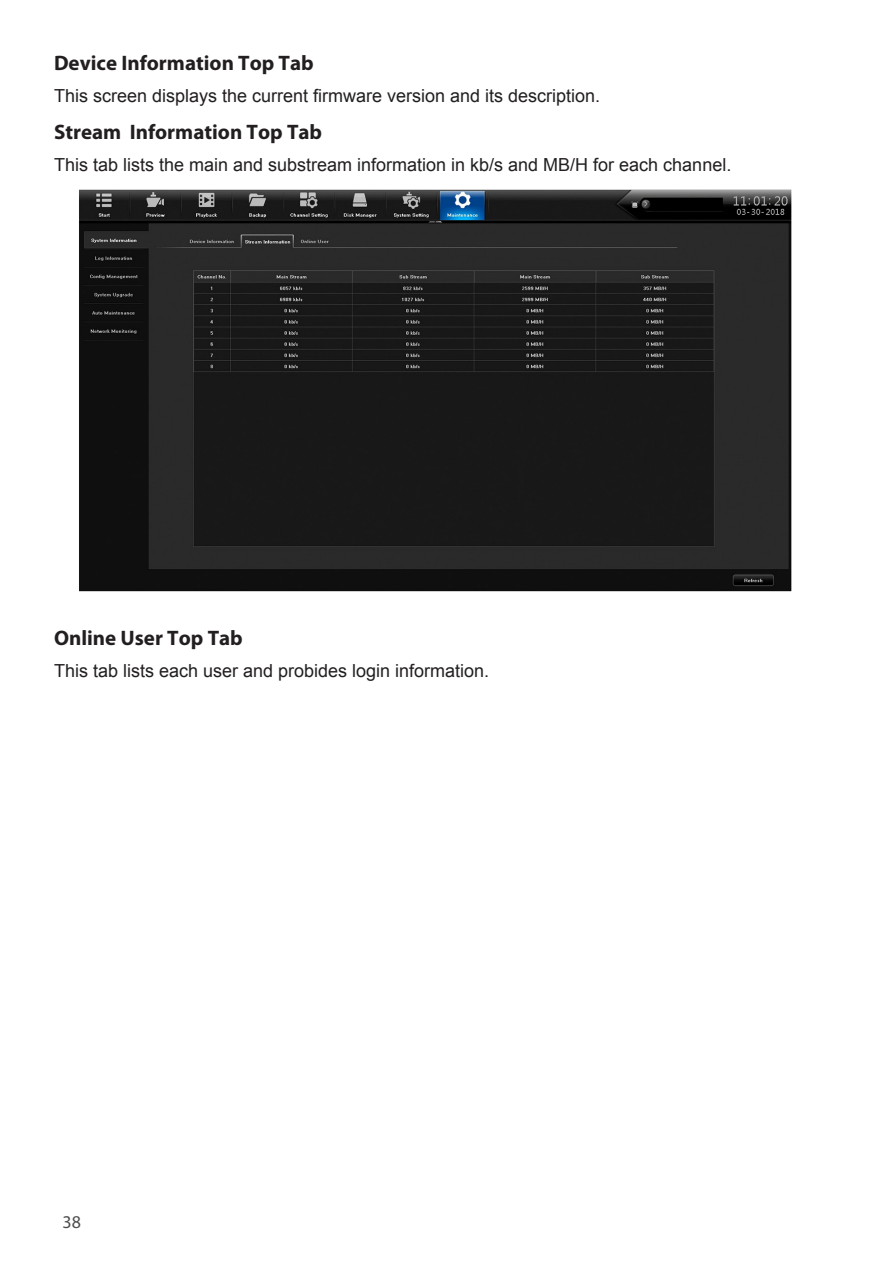
<style>
.page{position:relative;width:893px;height:1263px;background:#fff}
.page>*{position:absolute;margin:0;border:0;box-sizing:border-box;transform-origin:0 0}
.t1{font:700 21px "Myriad Pro";color:#231f20}
.t2{font:18px "Arial";color:#231f20}
.t3{font:18px "Myriad Pro";color:#4b4c4d}
</style>
<div class="page">
<img style="left:79px;top:189px;width:713px;height:403px">
<p class="t1" style="left:54px;top:49px;width:261px">Device Information Top Tab</p>
<p class="t2" style="left:54px;top:84px;width:548px">This screen displays the current firmware version and its description.</p>
<p class="t1" style="left:54px;top:118px;width:270px">Stream Information Top Tab</p>
<p class="t2" style="left:54px;top:153px;width:679px">This tab lists the main and substream information in kb/s and MB/H for each channel.</p>
<p class="t1" style="left:54px;top:624px;width:190px">Online User Top Tab</p>
<p class="t2" style="left:54px;top:659px;width:437px">This tab lists each user and probides login information.</p>
<p class="t3" style="left:62px;top:1211px;width:20px">38</p>
</div>
